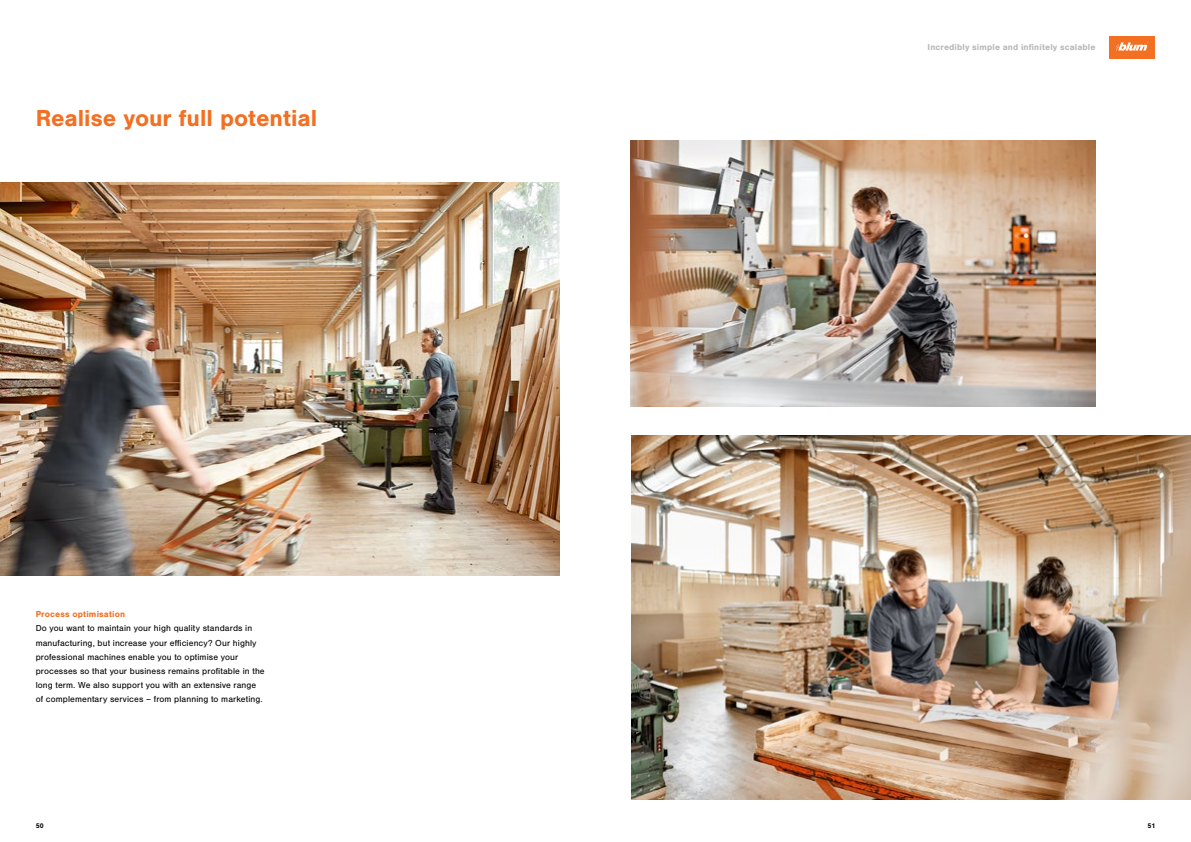
<style>
.page{position:relative;width:1191px;height:842px;background:#fff}
.page>*{position:absolute;margin:0;border:0;box-sizing:border-box;transform-origin:0 0}
.t1{font:700 24px "Nimbus San";color:#f36f21}
.t2{font:9px/14px "Nimbus San";letter-spacing:.01em;color:#000}
.t3{font:700 9px "Nimbus San";letter-spacing:.015em;color:#b6b8ba}
.t4{font:700 9px "Nimbus San";letter-spacing:.015em;color:#f36f21}
.t5{font:700 7px "Nimbus San";color:#000}
</style>
<div class="page">
<img style="left:631px;top:140px;width:464px;height:267px">
<div style="left:1109px;top:36px;width:46px;height:23px;background:#f36f21"></div>
<svg style="left:1116px;top:42px;width:32px;height:9px"></svg>
<img style="left:631px;top:435px;width:560px;height:365px">
<img style="left:0;top:182px;width:560px;height:393px">
<h1 class="t1" style="left:36px;top:105px;width:283px">Realise your full potential</h1>
<p class="t4" style="left:36px;top:609px;width:91px">Process optimisation</p>
<p class="t2" style="left:36px;top:622px;width:230px">Do you want to maintain your high quality standards in manufacturing, but increase your efficiency? Our highly professional machines enable you to optimise your processes so that your business remains profitable in the long term. We also support you with an extensive range of complementary services – from planning to marketing.</p>
<p class="t3" style="left:927px;top:42px;width:169px">Incredibly simple and infinitely scalable</p>
<p class="t5" style="left:36px;top:822px;width:10px">50</p>
<p class="t5" style="left:1147px;top:822px;width:9px">51</p>
</div>
